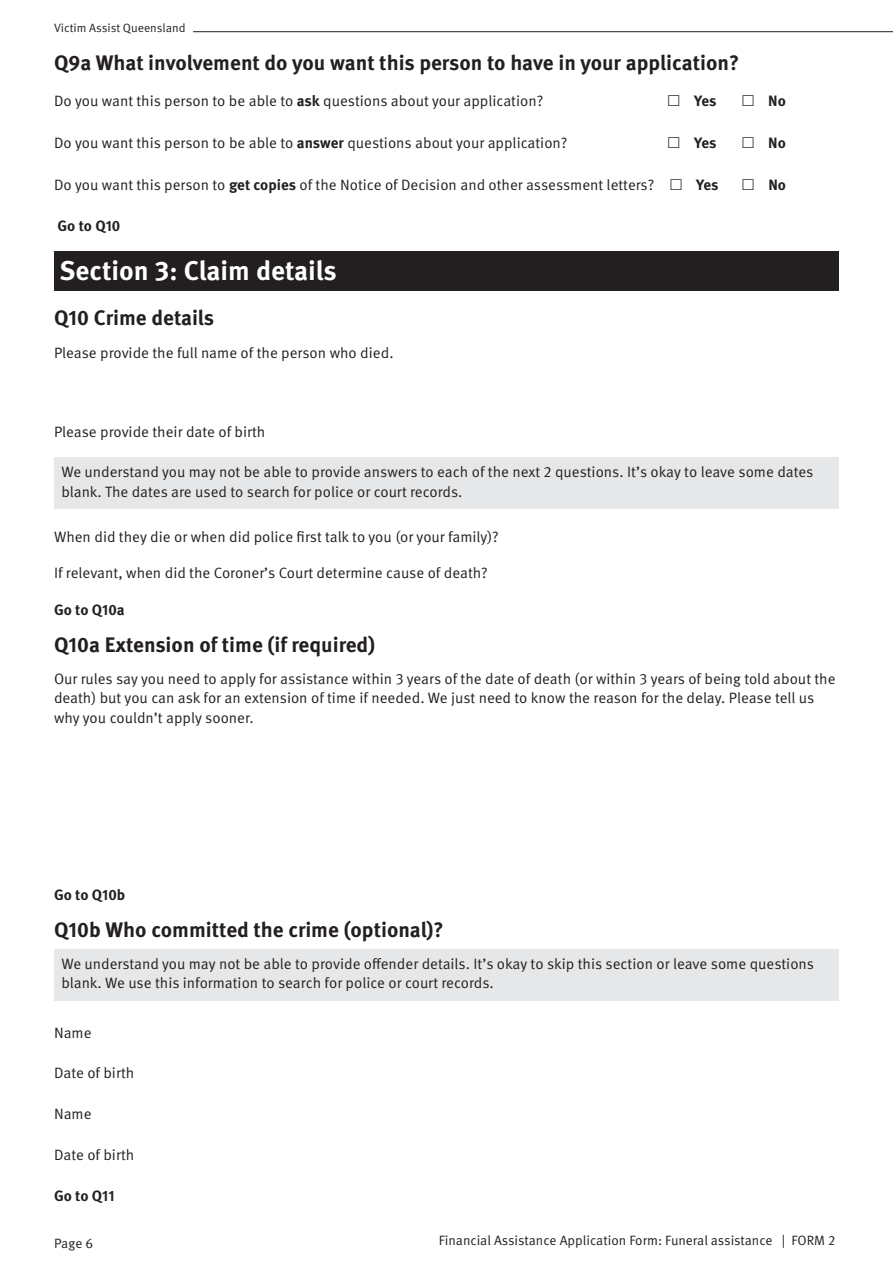
<style>
.page{position:relative;width:893px;height:1263px;background:#fff}
.page>*{position:absolute;margin:0;border:0;box-sizing:border-box;transform-origin:0 0}
.t1{font:700 27px "Meta Pro";color:#fff}
.t2{font:700 21px "Meta Pro";color:#231f20}
.t3{font:15px/19.5px "Meta Pro Norm";color:#231f20}
.t4{font:700 15px "Meta Pro";color:#231f20}
.t5{font:13.5px "Meta Pro Norm";color:#231f20}
.t6{font:12px "Meta Pro Norm";color:#231f20}
.s1{font-family:"Meta Pro";font-weight:700}
</style>
<div class="page">
<hr style="left:193px;top:31px;width:700px;height:1px;background:#231f20">
<div style="left:54px;top:458px;width:785px;height:51px;background:#e6e7e8"></div>
<div style="left:54px;top:949px;width:785px;height:51px;background:#e6e7e8"></div>
<div style="left:54px;top:251px;width:785px;height:40px;background:#231f20"></div>
<p class="t6" style="left:54px;top:19px;width:133px">Victim Assist Queensland</p>
<h3 class="t2" style="left:54px;top:46px;width:687px">Q9a What involvement do you want this person to have in your application?</h3>
<p class="t3" style="left:54px;top:90px;width:491px">Do you want this person to be able to <span class="s1">ask</span> questions about your application?</p>
<p class="t4" style="left:694px;top:89px;width:24px">Yes</p>
<p class="t4" style="left:768px;top:89px;width:19px">No</p>
<p class="t3" style="left:54px;top:132px;width:515px">Do you want this person to be able to <span class="s1">answer</span> questions about your application?</p>
<p class="t4" style="left:694px;top:131px;width:24px">Yes</p>
<p class="t4" style="left:768px;top:131px;width:19px">No</p>
<p class="t3" style="left:54px;top:174px;width:602px">Do you want this person to <span class="s1">get copies</span> of the Notice of Decision and other assessment letters?</p>
<p class="t4" style="left:696px;top:173px;width:24px">Yes</p>
<p class="t4" style="left:768px;top:173px;width:19px">No</p>
<h5 class="t4" style="left:57px;top:214px;width:64px">Go to Q10</h5>
<p class="t1" style="left:60px;top:250px;width:279px">Section 3: Claim details</p>
<h3 class="t2" style="left:54px;top:302px;width:162px">Q10 Crime details</h3>
<p class="t3" style="left:54px;top:342px;width:341px">Please provide the full name of the person who died.</p>
<p class="t3" style="left:54px;top:421px;width:213px">Please provide their date of birth</p>
<p class="t3" style="left:62px;top:461px;width:753px">We understand you may not be able to provide answers to each of the next 2 questions. It’s okay to leave some dates</p>
<p class="t3" style="left:62px;top:481px;width:403px">blank. The dates are used to search for police or court records.</p>
<p class="t3" style="left:54px;top:526px;width:446px">When did they die or when did police frst talk to you (or your family)?</p>
<p class="t3" style="left:54px;top:562px;width:435px">If relevant, when did the Coroner’s Court determine cause of death?</p>
<p class="t4" style="left:54px;top:598px;width:72px">Go to Q10a</p>
<h3 class="t2" style="left:54px;top:628px;width:323px">Q10a Extension of time (if required)</h3>
<p class="t3" style="left:54px;top:668px;width:783px">Our rules say you need to apply for assistance within 3 years of the date of death (or within 3 years of being told about the death) but you can ask for an extension of time if needed. We just need to know the reason for the delay. Please tell us why you couldn’t apply sooner.</p>
<p class="t4" style="left:54px;top:883px;width:73px">Go to Q10b</p>
<h3 class="t2" style="left:54px;top:913px;width:391px">Q10b Who committed the crime (optional)?</h3>
<p class="t3" style="left:62px;top:953px;width:754px">We understand you may not be able to provide ofender details. It’s okay to skip this section or leave some questions blank. We use this information to search for police or court records.</p>
<p class="t3" style="left:54px;top:1022px;width:39px">Name</p>
<p class="t3" style="left:54px;top:1062px;width:82px">Date of birth</p>
<p class="t3" style="left:54px;top:1103px;width:39px">Name</p>
<p class="t3" style="left:54px;top:1144px;width:82px">Date of birth</p>
<h5 class="t4" style="left:54px;top:1184px;width:62px">Go to Q11</h5>
<p class="t5" style="left:54px;top:1233px;width:41px">Page 6</p>
<p class="t5" style="left:439px;top:1230px;width:398px">Financial Assistance Application Form: Funeral assistance | FORM 2</p>
</div>
